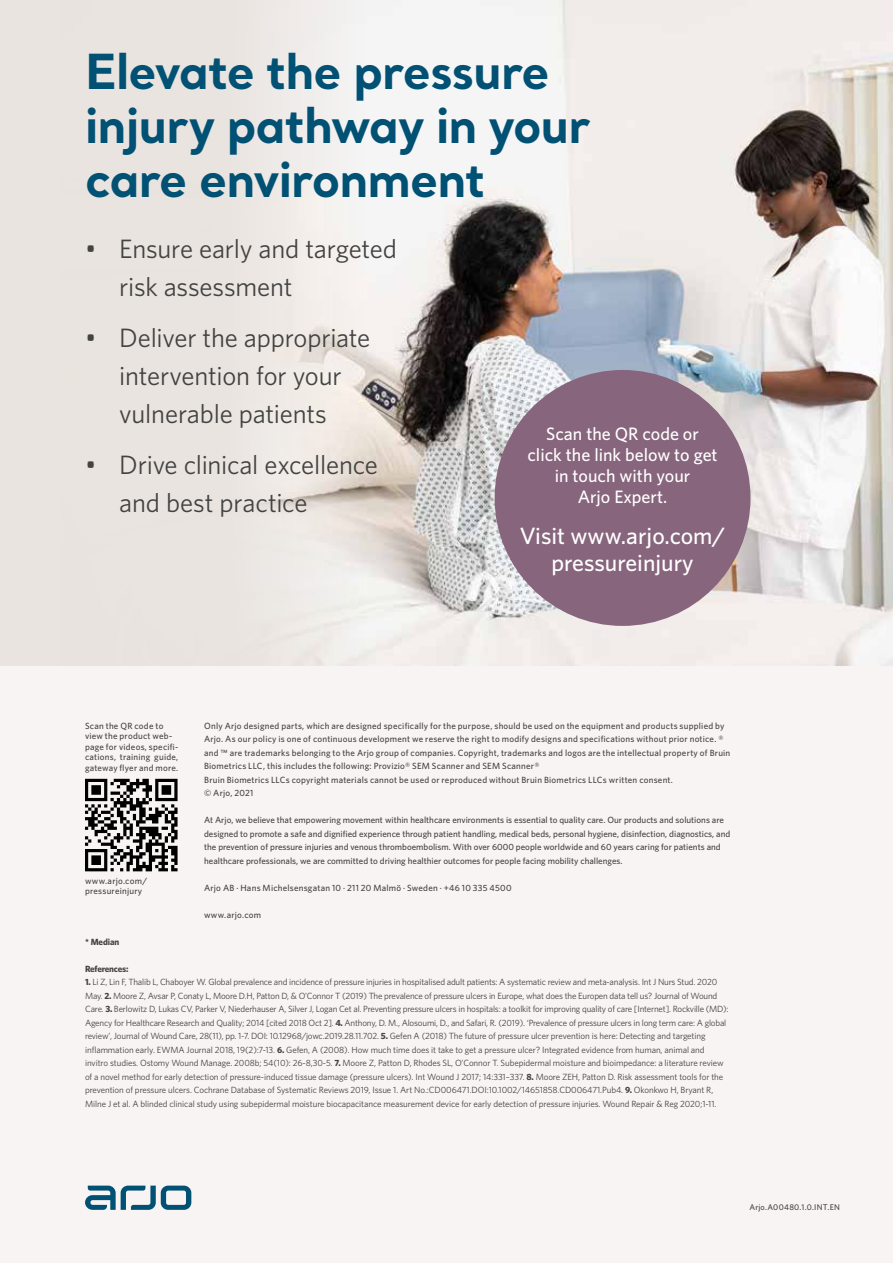
<style>
.page{position:relative;width:893px;height:1263px;background:#fff}
.page>*{position:absolute;margin:0;border:0;box-sizing:border-box;transform-origin:0 0}
.t1{font:700 48px/54px "Santral";letter-spacing:-.02em;color:#015174}
.t2{font:26.55px/38.1px "Whitney";letter-spacing:-.01em;color:#434342}
.t3{font:500 23.7px/26.5px "Whitney";color:#fff;text-align:center}
.t4{font:500 18px/21px "Whitney";color:#fff;text-align:center}
.t5{font:9px/13.5px "Whitney";letter-spacing:-.02em;color:#434342}
.t6{font:500 9px/10.5px "Whitney";letter-spacing:.02em;color:#434342}
.t7{font:500 9px/13.5px "Whitney";color:#434342}
.t8{font:700 9px "Whitney";letter-spacing:-.02em;color:#434342}
.t9{font:500 8.25px "Whitney";letter-spacing:.025em;color:#434342}
.s1{font-size:27px}
.s2{font-weight:700}
</style>
<div class="page">
<div style="left:0;top:665px;width:893px;height:598px;background:#f7f4f3"></div>
<svg style="left:85px;top:779px;width:93px;height:92px"></svg>
<svg style="left:85px;top:1185px;width:106px;height:25px"></svg>
<div style="left:0;top:0;width:893px;height:666px;background:#eae4e0"></div>
<img style="left:262px;top:0;width:631px;height:666px">
<div style="left:495px;top:370px;width:255px;height:256px;background:#87657d;border-radius:50%"></div>
<h1 class="t1" style="left:85px;top:43px;width:507px">Elevate the pressure injury pathway in your care environment</h1>
<h2 class="t2" style="left:119px;top:229px;width:279px;text-indent:-34px"><span class="s1">•</span> Ensure early and targeted risk assessment</h2>
<h2 class="t2" style="left:85px;top:318px;width:287px;text-align:center"><span class="s1">•</span> Deliver the appropriate intervention for your vulnerable patients</h2>
<h2 class="t2" style="left:119px;top:445px;width:260px;text-indent:-34px"><span class="s1">•</span> Drive clinical excellence and best practice</h2>
<h3 class="t4" style="left:527px;top:422px;width:192px">Scan the QR code or click the link below to get in touch with your<br>Arjo Expert.</h3>
<h3 class="t3" style="left:520px;top:522px;width:207px">Visit www.arjo.com/ pressureinjury</h3>
<p class="t6" style="left:85px;top:720px;width:95px">Scan the QR code to view the product web&shy;page for videos, specifi&shy;cations, training guide, gateway flyer and more.</p>
<p class="t6" style="left:204px;top:719px;width:528px;line-height:13.5px">Only Arjo designed parts, which are designed specifically for the purpose, should be used on the equipment and products supplied by Arjo. As our policy is one of continuous development we reserve the right to modify designs and specifications without prior notice. ® and ™ are trademarks belonging to the Arjo group of companies. Copyright, trademarks and logos are the intellectual property of Bruin Biometrics LLC, this includes the following: Provizio® SEM Scanner and SEM Scanner®<br>Bruin Biometrics LLCs copyright materials cannot be used or reproduced without Bruin Biometrics LLCs written consent.<br>© Arjo, 2021</p>
<p class="t7" style="left:204px;top:813px;width:528px">At Arjo, we believe that empowering movement within healthcare environments is essential to quality care. Our products and solutions are designed to promote a safe and dignified experience through patient handling, medical beds, personal hygiene, disinfection, diagnostics, and the prevention of pressure injuries and venous thromboembolism. With over 6000 people worldwide and 60 years caring for patients and healthcare professionals, we are committed to driving healthier outcomes for people facing mobility challenges.</p>
<p class="t6" style="left:204px;top:882px;width:309px">Arjo AB · Hans Michelsensgatan 10 · 211 20 Malmö · Sweden · +46 10 335 4500</p>
<p class="t6" style="left:204px;top:909px;width:58px">www.arjo.com</p>
<p class="t8" style="left:85px;top:935px;width:36px">* Median</p>
<p class="t8" style="left:85px;top:962px;width:45px">References:</p>
<p class="t5" style="left:85px;top:975px;width:645px"><span class="s2">1.</span> Li Z, Lin F, Thalib L, Chaboyer W. Global prevalence and incidence of pressure injuries in hospitalised adult patients: A systematic review and meta-analysis. Int J Nurs Stud. 2020<br>May. <span class="s2">2.</span> Moore Z, Avsar P, Conaty L, Moore D.H, Patton D, &amp; O’Connor T (2019) The prevalence of pressure ulcers in Europe, what does the Europen data tell us? Journal of Wound Care. <span class="s2">3.</span> Berlowitz D, Lukas CV, Parker V, Niederhauser A, Silver J, Logan Cet al. Preventing pressure ulcers in hospitals: a toolkit for improving quality of care [Internet]. Rockville (MD):<br>Agency for Healthcare Research and Quality; 2014 [cited 2018 Oct 2]. <span class="s2">4.</span> Anthony, D. M., Alosoumi, D., and Safari, R. (2019). ‘Prevalence of pressure ulcers in long term care: A global review’, Journal of Wound Care, 28(11), pp. 1-7. DOI: 10.12968/jowc.2019.28.11.702. <span class="s2">5.</span> Gefen A (2018) The future of pressure ulcer prevention is here: Detecting and targeting inflammation early. EWMA Journal 2018, 19(2):7-13. <span class="s2">6.</span> Gefen, A (2008). How much time does it take to get a pressure ulcer? Integrated evidence from human, animal and invitro studies. Ostomy Wound Manage. 2008b; 54(10): 26-8,30-5. <span class="s2">7.</span> Moore Z, Patton D, Rhodes SL, O’Connor T. Subepidermal moisture and bioimpedance: a literature review of a novel method for early detection of pressure-induced tissue damage (pressure ulcers). Int Wound J 2017; 14:331–337. <span class="s2">8.</span> Moore ZEH, Patton D. Risk assessment tools for the prevention of pressure ulcers. Cochrane Database of Systematic Reviews 2019, Issue 1. Art No.:CD006471.DOI:10.1002/14651858.CD006471.Pub4. <span class="s2">9.</span> Okonkwo H, Bryant R, Milne J et al. A blinded clinical study using subepidermal moisture biocapacitance measurement device for early detection of pressure injuries. Wound Repair &amp; Reg 2020;1-11.</p>
<p class="t6" style="left:85px;top:875px;width:64px">www.arjo.com/ pressureinjury</p>
<p class="t9" style="left:749px;top:1201px;width:92px">Arjo.A00480.1.0.INT.EN</p>
</div>
